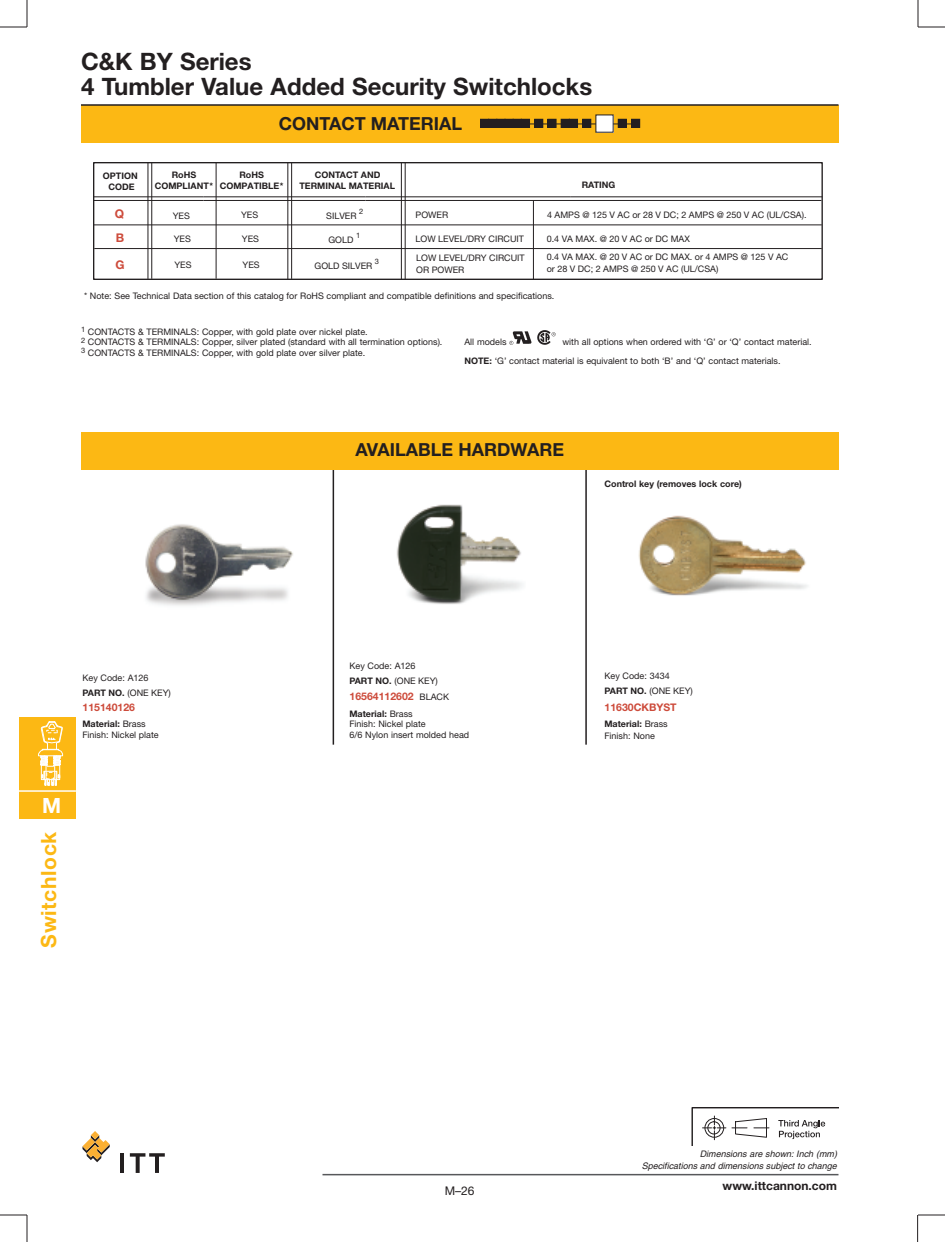
<style>
.page{position:relative;width:945px;height:1242px;background:#fff}
.page>*{position:absolute;margin:0;border:0;box-sizing:border-box;transform-origin:0 0}
.t1{font:700 24px/25.5px "Helvetica Neue";color:#231f20}
.t2{font:700 21px "Helvetica Neue";color:#fcb814}
.t3{font:700 21px "Helvetica Neue";color:#fff}
.t4{font:700 18px "Helvetica Neue";color:#231f20}
.t5{font:700 12px "Helvetica Neue";color:#231f20}
.t6{font:12px "Helvetica Neue";color:#231f20}
.t7{font:700 12px "Helvetica Neue";color:#cd4b3b}
.t8{font:700 10.5px "Helvetica Neue";color:#cd4b3b}
.t9{font:9px/10.5px "Helvetica Neue";color:#231f20}
.t10{font:700 9px/10.8px "Helvetica Neue";color:#231f20;text-align:center}
.t11{font:italic 9px/12px "Helvetica";color:#231f20;text-align:right}
.t12{font:7.5px "Helvetica Neue";color:#231f20}
.s1{font-weight:700}
.s2{font-weight:400;font-size:9px;color:#231f20}
</style>
<div class="page">
<hr style="left:322px;top:1174px;width:516px;height:1px;background:#57585a">
<svg style="left:82px;top:1131px;width:28px;height:31px"></svg>
<hr style="left:120px;top:1153px;width:4px;height:20px;background:#231f20">
<svg style="left:130px;top:1153px;width:35px;height:20px"></svg>
<svg style="left:0;top:0;width:28px;height:28px"></svg>
<svg style="left:0;top:1215px;width:28px;height:27px"></svg>
<svg style="left:917px;top:1215px;width:28px;height:27px"></svg>
<svg style="left:918px;top:0;width:27px;height:28px"></svg>
<div style="left:19px;top:717px;width:57px;height:102px;background:#fcb814"></div>
<hr style="left:19px;top:790px;width:57px;height:2px;background:#fff">
<svg style="left:38px;top:721px;width:26px;height:65px"></svg>
<svg style="left:692px;top:1107px;width:146px;height:39px"></svg>
<img style="left:638px;top:515px;width:170px;height:81px">
<img style="left:396px;top:504px;width:126px;height:100px">
<img style="left:145px;top:524px;width:148px;height:82px">
<hr style="left:585px;top:469px;width:2px;height:276px;background:#231f20">
<hr style="left:333px;top:469px;width:1px;height:276px;background:#231f20">
<div style="left:81px;top:432px;width:757px;height:38px;background:#fcb814"></div>
<img style="left:538px;top:330px;width:12px;height:14px">
<svg style="left:552px;top:332px;width:4px;height:4px"></svg>
<svg style="left:510px;top:331px;width:22px;height:13px"></svg>
<svg style="left:509px;top:341px;width:4px;height:4px"></svg>
<img style="left:512px;top:332px;width:19px;height:11px">
<div style="left:81px;top:105px;width:757px;height:37px;background:#fcb814"></div>
<div style="left:480px;top:119px;width:9px;height:8px;background:#231f20"></div>
<div style="left:480px;top:119px;width:9px;height:9px;border:1px solid #231f20"></div>
<div style="left:489px;top:119px;width:8px;height:8px;background:#231f20"></div>
<div style="left:488px;top:119px;width:9px;height:9px;border:1px solid #231f20"></div>
<div style="left:497px;top:119px;width:8px;height:8px;background:#231f20"></div>
<div style="left:496px;top:119px;width:9px;height:9px;border:1px solid #231f20"></div>
<div style="left:505px;top:119px;width:8px;height:8px;background:#231f20"></div>
<div style="left:505px;top:119px;width:9px;height:9px;border:1px solid #231f20"></div>
<div style="left:513px;top:119px;width:8px;height:8px;background:#231f20"></div>
<div style="left:513px;top:119px;width:9px;height:9px;border:1px solid #231f20"></div>
<div style="left:521px;top:119px;width:9px;height:8px;background:#231f20"></div>
<div style="left:521px;top:119px;width:9px;height:9px;border:1px solid #231f20"></div>
<div style="left:535px;top:119px;width:8px;height:8px;background:#231f20"></div>
<div style="left:534px;top:119px;width:9px;height:9px;border:1px solid #231f20"></div>
<div style="left:548px;top:119px;width:8px;height:8px;background:#231f20"></div>
<div style="left:548px;top:119px;width:8px;height:9px;border:1px solid #231f20"></div>
<div style="left:561px;top:119px;width:8px;height:8px;background:#231f20"></div>
<div style="left:561px;top:119px;width:9px;height:9px;border:1px solid #231f20"></div>
<div style="left:569px;top:119px;width:9px;height:8px;background:#231f20"></div>
<div style="left:569px;top:119px;width:9px;height:9px;border:1px solid #231f20"></div>
<div style="left:583px;top:119px;width:8px;height:8px;background:#231f20"></div>
<div style="left:582px;top:119px;width:9px;height:9px;border:1px solid #231f20"></div>
<div style="left:596px;top:115px;width:17px;height:17px;background:#fff"></div>
<div style="left:618px;top:119px;width:8px;height:8px;background:#231f20"></div>
<div style="left:618px;top:119px;width:9px;height:9px;border:1px solid #231f20"></div>
<div style="left:632px;top:119px;width:8px;height:8px;background:#231f20"></div>
<div style="left:631px;top:119px;width:9px;height:9px;border:1px solid #231f20"></div>
<hr style="left:81px;top:104px;width:757px;height:2px;background:#231f20">
<hr style="left:94px;top:196px;width:109px;height:1px;background:#231f20">
<hr style="left:94px;top:200px;width:109px;height:1px;background:#231f20">
<hr style="left:203px;top:196px;width:162px;height:1px;background:#231f20">
<hr style="left:203px;top:200px;width:162px;height:1px;background:#231f20">
<hr style="left:365px;top:196px;width:206px;height:1px;background:#231f20">
<hr style="left:365px;top:200px;width:456px;height:1px;background:#231f20">
<hr style="left:571px;top:196px;width:251px;height:1px;background:#231f20">
<hr style="left:94px;top:225px;width:728px;height:1px;background:#231f20">
<hr style="left:151px;top:162px;width:1px;height:117px;background:#231f20">
<hr style="left:148px;top:162px;width:1px;height:117px;background:#231f20">
<hr style="left:533px;top:201px;width:1px;height:78px;background:#231f20">
<hr style="left:405px;top:162px;width:1px;height:117px;background:#231f20">
<hr style="left:401px;top:162px;width:1px;height:118px;background:#231f20">
<hr style="left:291px;top:162px;width:1px;height:117px;background:#231f20">
<hr style="left:287px;top:163px;width:1px;height:116px;background:#231f20">
<hr style="left:216px;top:163px;width:1px;height:116px;background:#231f20">
<div style="left:93px;top:162px;width:730px;height:118px;border:1px solid #231f20"></div>
<hr style="left:94px;top:248px;width:728px;height:1px;background:#231f20">
<h1 class="t1" style="left:81px;top:50px;width:513px">C&amp;K BY Series<br>4 Tumbler Value Added Security Switchlocks</h1>
<h3 class="t4" style="left:279px;top:117px;width:185px">CONTACT MATERIAL</h3>
<p class="t10" style="left:103px;top:171px;width:36px">OPTION</p>
<p class="t10" style="left:315px;top:170px;width:67px">CONTACT AND</p>
<p class="t10" style="left:109px;top:182px;width:28px">CODE</p>
<p class="t10" style="left:299px;top:181px;width:97px">TERMINAL MATERIAL</p>
<p class="t10" style="left:582px;top:180px;width:35px">RATING</p>
<h3 class="t7" style="left:115px;top:210px;width:11px">Q</h3>
<p class="t9" style="left:547px;top:210px;width:261px">4 AMPS @ 125 V AC or 28 V DC; 2 AMPS @ 250 V AC (UL/CSA).</p>
<h3 class="t7" style="left:116px;top:234px;width:10px">B</h3>
<p class="t9" style="left:416px;top:234px;width:110px">LOW LEVEL/DRY CIRCUIT</p>
<p class="t10" style="left:155px;top:170px;width:60px">RoHS<br>COMPLIANT*</p>
<p class="t10" style="left:220px;top:170px;width:65px">RoHS<br>COMPATIBLE*</p>
<p class="t9" style="left:173px;top:211px;width:19px">YES</p>
<p class="t9" style="left:241px;top:210px;width:19px">YES</p>
<p class="t9" style="left:174px;top:234px;width:19px">YES</p>
<p class="t9" style="left:242px;top:234px;width:19px">YES</p>
<p class="t12" style="left:359px;top:209px;width:6px">2</p>
<p class="t9" style="left:416px;top:211px;width:34px">POWER</p>
<p class="t9" style="left:326px;top:211px;width:32px">SILVER</p>
<p class="t12" style="left:356px;top:233px;width:6px">1</p>
<p class="t9" style="left:315px;top:261px;width:59px">GOLD SILVER</p>
<p class="t9" style="left:547px;top:234px;width:145px">0.4 VA MAX. @ 20 V AC or DC MAX</p>
<p class="t9" style="left:328px;top:235px;width:27px">GOLD</p>
<p class="t12" style="left:375px;top:259px;width:6px">3</p>
<p class="t9" style="left:547px;top:252px;width:243px;line-height:12px">0.4 VA MAX. @ 20 V AC or DC MAX. or 4 AMPS @ 125 V AC or 28 V DC; 2 AMPS @ 250 V AC (UL/CSA)</p>
<p class="t9" style="left:416px;top:254px;width:110px">LOW LEVEL/DRY CIRCUIT</p>
<h3 class="t7" style="left:115px;top:260px;width:11px">G</h3>
<p class="t9" style="left:174px;top:261px;width:19px">YES</p>
<p class="t9" style="left:243px;top:261px;width:19px">YES</p>
<p class="t9" style="left:416px;top:266px;width:50px">OR POWER</p>
<p class="t9" style="left:84px;top:291px;width:472px">* Note: See Technical Data section of this catalog for RoHS compliant and compatible definitions and specifications.</p>
<p class="t9" style="left:81px;top:327px;width:363px"><sup>1</sup> CONTACTS &amp; TERMINALS: Copper, with gold plate over nickel plate.<br><sup>2</sup> CONTACTS &amp; TERMINALS: Copper, silver plated (standard with all termination options).<br><sup>3</sup> CONTACTS &amp; TERMINALS: Copper, with gold plate over silver plate.</p>
<p class="t9" style="left:464px;top:338px;width:44px">All models</p>
<p class="t9" style="left:464px;top:334px;width:349px;line-height:18.8px;text-indent:98px">with all options when ordered with ‘G’ or ‘Q’ contact material.<br><span class="s1">NOTE:</span> ‘G’ contact material is equivalent to both ‘B’ and ‘Q’ contact materials.</p>
<h3 class="t4" style="left:355px;top:443px;width:210px">AVAILABLE HARDWARE</h3>
<p class="t10" style="left:604px;top:479px;width:139px">Control key (removes lock core)</p>
<h2 class="t3" style="left:42px;top:798px;width:21px">M</h2>
<h2 class="t2" style="left:41px;top:948px;width:118px;rotate:-90deg">Switchlock</h2>
<p class="t9" style="left:82px;top:671px;width:90px;line-height:15px">Key Code: A126<br><span class="s1">PART NO.</span> (ONE KEY)</p>
<p class="t8" style="left:82px;top:703px;width:54px">115140126</p>
<p class="t9" style="left:82px;top:720px;width:78px"><span class="s1">Material:</span> Brass<br>Finish: Nickel plate</p>
<p class="t9" style="left:350px;top:659px;width:90px;line-height:15px">Key Code: A126<br><span class="s1">PART NO.</span> (ONE KEY)</p>
<p class="t8" style="left:350px;top:693px;width:101px">16564112602 <span class="s2">BLACK</span></p>
<p class="t9" style="left:350px;top:709px;width:121px"><span class="s1">Material:</span> Brass<br>Finish: Nickel plate<br>6/6 Nylon insert molded head</p>
<p class="t9" style="left:604px;top:669px;width:90px;line-height:15px">Key Code: 3434<br><span class="s1">PART NO.</span> (ONE KEY)</p>
<p class="t8" style="left:604px;top:703px;width:74px">11630CKBYST</p>
<p class="t9" style="left:604px;top:719px;width:65px;line-height:12px"><span class="s1">Material:</span> Brass<br>Finish: None</p>
<h3 class="t6" style="left:445px;top:1186px;width:31px">M–26</h3>
<p class="t11" style="left:642px;top:1149px;width:197px">Dimensions are shown: Inch (mm)<br>Specifications and dimensions subject to change</p>
<h3 class="t5" style="left:723px;top:1181px;width:116px">www.ittcannon.com</h3>
</div>
